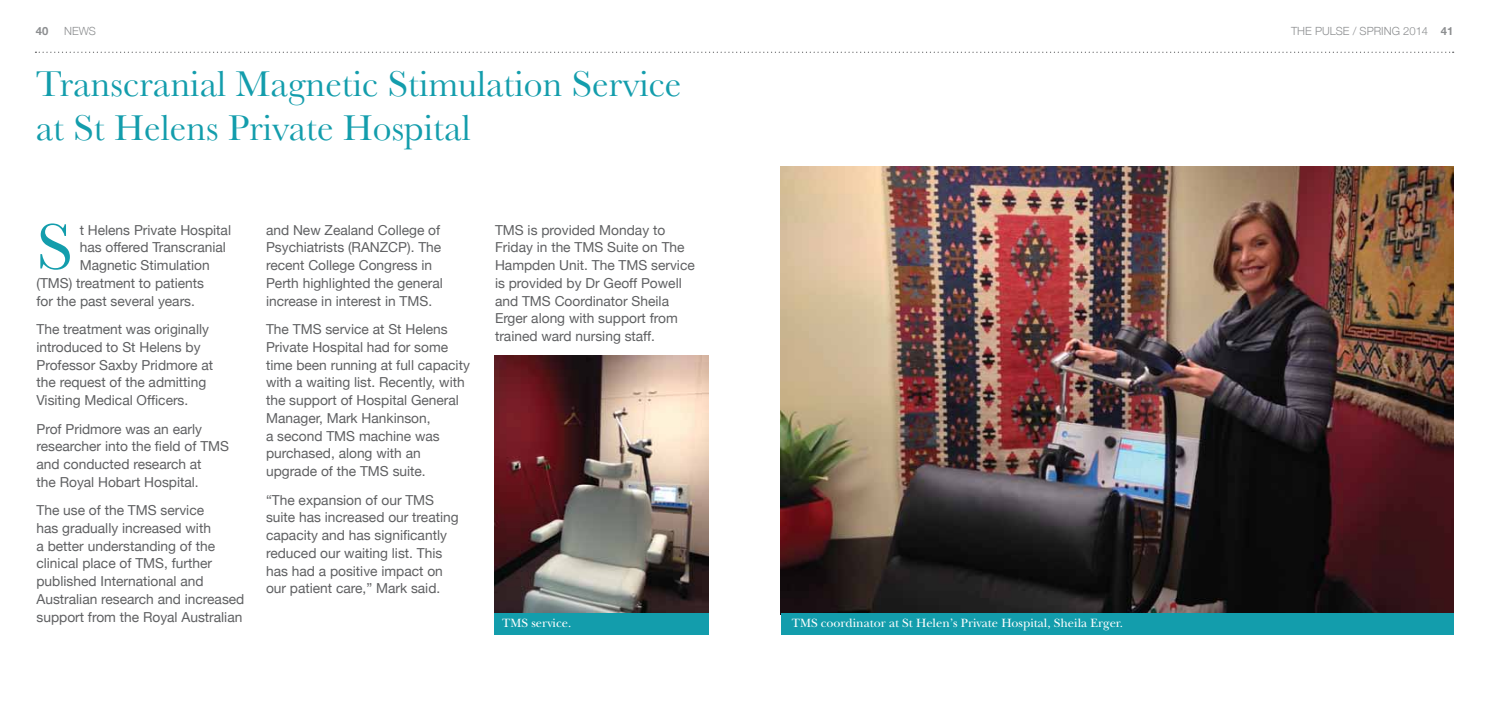
<style>
.page{position:relative;width:1489px;height:709px;background:#fff}
.page>*{position:absolute;margin:0;border:0;box-sizing:border-box;transform-origin:0 0}
.t1{font:67.38px "Baskerville";color:#139dac}
.t2{font:37.5px/43.8px "Baskerville";color:#139dac}
.t3{font:13.75px/17.8px "Helvetica Neue";color:#5f6062}
.t4{font:12.5px "New Baskerville Std";color:#fff}
.t5{font:300 11.25px "Helvetica Neue";color:#8c8e90}
.t6{font:700 11.25px "Helvetica Neue";color:#8c8e90}
.s1{font-weight:700}
</style>
<div class="page">
<svg style="left:35px;top:52px;width:1418px;height:1px"></svg>
<img style="left:494px;top:356px;width:214px;height:257px">
<div style="left:494px;top:613px;width:215px;height:21px;background:#139dac"></div>
<img style="left:781px;top:166px;width:672px;height:449px">
<div style="left:780px;top:613px;width:672px;height:21px;background:#139dac"></div>
<p class="t6" style="left:36px;top:24px;width:14px">40</p>
<p class="t5" style="left:64px;top:24px;width:33px">NEWS</p>
<p class="t5" style="left:1290px;top:24px;width:164px">THE PULSE / SPRING 2014 <span class="s1">41</span></p>
<h2 class="t2" style="left:36px;top:62px;width:647px">Transcranial Magnetic Stimulation Service at St Helens Private Hospital</h2>
<h1 class="t1" style="left:36px;top:207px;width:38px">S</h1>
<p class="t3" style="left:80px;top:221px;width:153px">t Helens Private Hospital</p>
<p class="t3" style="left:80px;top:238px;width:148px">has offered Transcranial</p>
<p class="t3" style="left:80px;top:256px;width:131px">Magnetic Stimulation</p>
<p class="t3" style="left:36px;top:274px;width:169px">(TMS) treatment to patients</p>
<p class="t3" style="left:36px;top:292px;width:160px">for the past several years.</p>
<p class="t3" style="left:36px;top:320px;width:178px">The treatment was originally introduced to St Helens by<br>Professor Saxby Pridmore at the request of the admitting<br>Visiting Medical Officers.</p>
<p class="t3" style="left:36px;top:419px;width:194px">Prof Pridmore was an early researcher into the field of TMS and conducted research at<br>the Royal Hobart Hospital.</p>
<p class="t3" style="left:36px;top:501px;width:209px">The use of the TMS service<br>has gradually increased with<br>a better understanding of the clinical place of TMS, further published International and<br>Australian research and increased support from the Royal Australian</p>
<p class="t3" style="left:266px;top:221px;width:178px">and New Zealand College of<br>Psychiatrists (RANZCP). The recent College Congress in<br>Perth highlighted the general increase in interest in TMS.</p>
<p class="t3" style="left:266px;top:320px;width:205px">The TMS service at St Helens<br>Private Hospital had for some time been running at full capacity with a waiting list. Recently, with the support of Hospital General<br>Manager, Mark Hankinson,<br>a second TMS machine was purchased, along with an upgrade of the TMS suite.</p>
<p class="t3" style="left:266px;top:490px;width:194px">“The expansion of our TMS suite has increased our treating capacity and has significantly reduced our waiting list. This has had a positive impact on our patient care,” Mark said.</p>
<p class="t3" style="left:495px;top:221px;width:201px">TMS is provided Monday to<br>Friday in the TMS Suite on The<br>Hampden Unit. The TMS service is provided by Dr Geoff Powell and TMS Coordinator Sheila<br>Erger along with support from trained ward nursing staff.</p>
<p class="t4" style="left:502px;top:615px;width:71px">TMS service.</p>
<p class="t4" style="left:791px;top:615px;width:333px">TMS coordinator at St Helen’s Private Hospital, Sheila Erger.</p>
</div>
